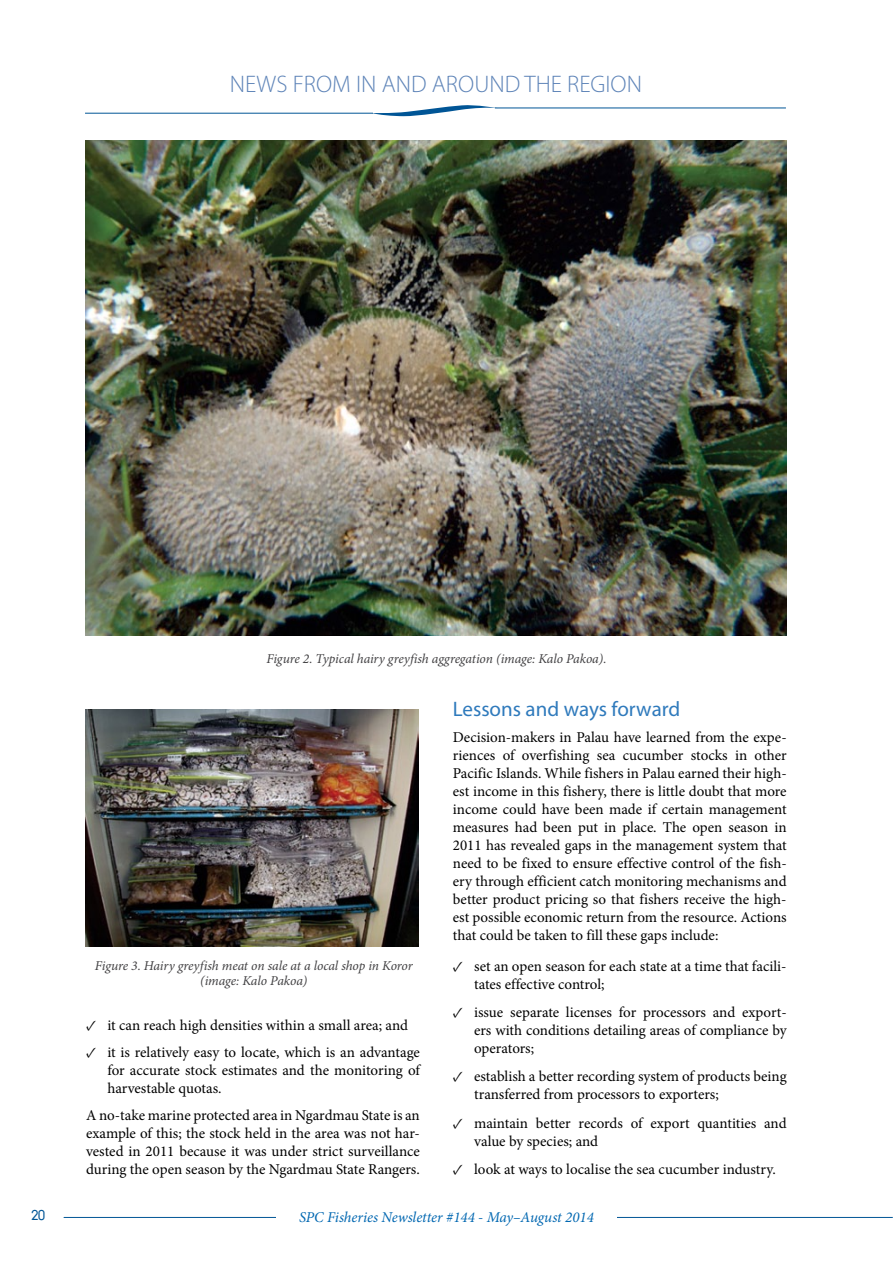
<style>
.page{position:relative;width:893px;height:1263px;background:#fff}
.page>*{position:absolute;margin:0;border:0;box-sizing:border-box;transform-origin:0 0}
.t1{font:300 24px "Myriad Pro";color:#5e84b8}
.t2{font:21px "Myriad Pro";color:#2f7abc}
.t3{font:15px/18px "Minion Pro";color:#000;text-align:justify}
.t4{font:italic 15px "Minion Pro";letter-spacing:-.005em;color:#0067b1}
.t5{font:15px "Duepuntozero";color:#005596}
.t6{font:italic 13.5px/15px "Minion Pro";letter-spacing:-.01em;color:#414042;text-align:center}
.s1{font-weight:600}
</style>
<div class="page">
<hr style="left:85px;top:113px;width:288px;height:1px;background:#005596">
<hr style="left:495px;top:108px;width:291px;height:1px;background:#005596">
<svg style="left:372px;top:105px;width:126px;height:11px"></svg>
<hr style="left:64px;top:1217px;width:828px;height:1px;background:#005596">
<div style="left:276px;top:1210px;width:341px;height:21px;background:#fff"></div>
<img style="left:85px;top:140px;width:702px;height:496px">
<img style="left:85px;top:709px;width:334px;height:238px">
<h1 class="t1" style="left:230px;top:70px;width:414px">NEWS FROM IN AND AROUND THE REGION</h1>
<p class="t5" style="left:31px;top:1207px;width:15px">20</p>
<p class="t6" style="left:266px;top:651px;width:342px">Figure 2. Typical hairy greyfish aggregation (image: Kalo Pakoa).</p>
<p class="t6" style="left:95px;top:958px;width:319px">Figure 3. Hairy greyfish meat on sale at a local shop in Koror (image: Kalo Pakoa)</p>
<p class="t3" style="left:86px;top:1017px;width:324px"><span class="s1">✓</span> it can reach high densities within a small area; and</p>
<p class="t3" style="left:107px;top:1043px;width:314px;text-indent:-21px"><span class="s1">✓</span> it is relatively easy to locate, which is an advantage for accurate stock estimates and the monitoring of harvestable quotas.</p>
<p class="t3" style="left:86px;top:1106px;width:335px">A no-take marine protected area in Ngardmau State is an example of this; the stock held in the area was not har&shy;vested in 2011 because it was under strict surveillance during the open season by the Ngardmau State Rangers.</p>
<h2 class="t2" style="left:453px;top:696px;width:229px">Lessons and ways forward</h2>
<p class="t3" style="left:453px;top:728px;width:335px">Decision-makers in Palau have learned from the expe&shy;riences of overfishing sea cucumber stocks in other Pacific Islands. While fishers in Palau earned their high&shy;est income in this fishery, there is little doubt that more income could have been made if certain management measures had been put in place. The open season in 2011 has revealed gaps in the management system that need to be fixed to ensure effective control of the fish&shy;ery through efficient catch monitoring mechanisms and better product pricing so that fishers receive the high&shy;est possible economic return from the resource. Actions that could be taken to fill these gaps include:</p>
<p class="t3" style="left:474px;top:957px;width:314px;text-indent:-21px"><span class="s1">✓</span> set an open season for each state at a time that facili&shy;tates effective control;</p>
<p class="t3" style="left:474px;top:1003px;width:314px;text-indent:-21px"><span class="s1">✓</span> issue separate licenses for processors and export&shy;ers with conditions detailing areas of compliance by operators;</p>
<p class="t3" style="left:474px;top:1067px;width:314px;text-indent:-21px"><span class="s1">✓</span> establish a better recording system of products being transferred from processors to exporters;</p>
<p class="t3" style="left:474px;top:1114px;width:314px;text-indent:-21px"><span class="s1">✓</span> maintain better records of export quantities and value by species; and</p>
<p class="t3" style="left:453px;top:1160px;width:324px"><span class="s1">✓</span> look at ways to localise the sea cucumber industry.</p>
<p class="t4" style="left:299px;top:1206px;width:296px">SPC Fisheries Newsletter #144 - May–August 2014</p>
</div>
